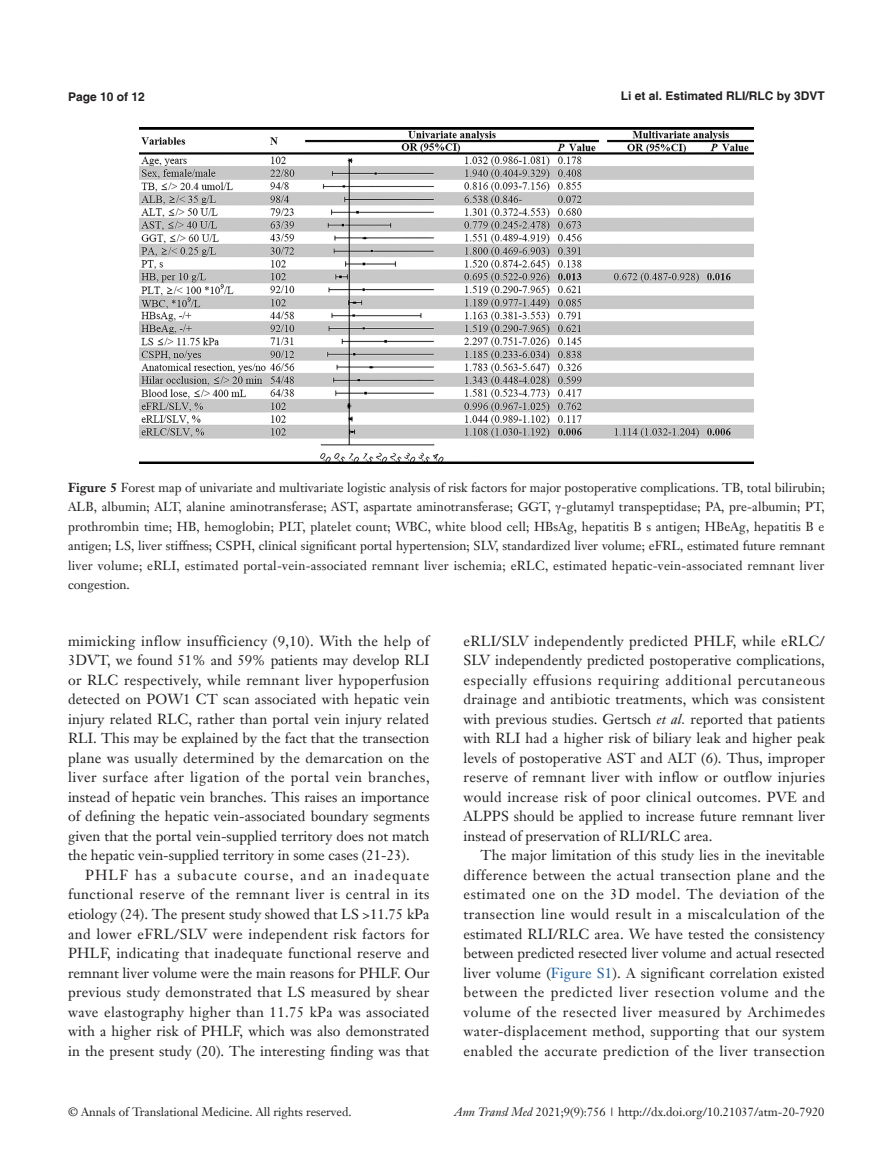
<style>
.page{position:relative;width:893px;height:1170px;background:#fff}
.page>*{position:absolute;margin:0;border:0;box-sizing:border-box;transform-origin:0 0}
.t1{font:14.25px/19.5px "Janson Text LT";letter-spacing:.005em;color:#231f20;text-align:justify}
.t2{font:12.75px/19.5px "Janson Text LT";letter-spacing:.02em;color:#231f20;text-align:justify}
.t3{font:12px "Janson Text LT";color:#231f20}
.t4{font:700 12px "Helvetica";color:#231f20}
.s1{font-weight:700}
.s2{font-family:"Times New Roman"}
.s3{font-style:italic}
.s4{color:#175d9e}
</style>
<div class="page">
<img style="left:139px;top:128px;width:615px;height:335px">
<p class="t4" style="left:68px;top:89px;width:78px">Page 10 of 12</p>
<p class="t4" style="left:621px;top:88px;width:206px">Li et al. Estimated RLI/RLC by 3DVT</p>
<p class="t2" style="left:68px;top:477px;width:758px"><span class="s1">Figure 5</span> Forest map of univariate and multivariate logistic analysis of risk factors for major postoperative complications. TB, total bilirubin; ALB, albumin; ALT, alanine aminotransferase; AST, aspartate aminotransferase; GGT, <span class="s2">γ</span>-glutamyl transpeptidase; PA, pre-albumin; PT, prothrombin time; HB, hemoglobin; PLT, platelet count; WBC, white blood cell; HBsAg, hepatitis B s antigen; HBeAg, hepatitis B e antigen; LS, liver stiffness; CSPH, clinical significant portal hypertension; SLV, standardized liver volume; eFRL, estimated future remnant liver volume; eRLI, estimated portal-vein-associated remnant liver ischemia; eRLC, estimated hepatic-vein-associated remnant liver congestion.</p>
<p class="t1" style="left:68px;top:631px;width:363px">mimicking inflow insufficiency (9,10). With the help of 3DVT, we found 51% and 59% patients may develop RLI or RLC respectively, while remnant liver hypoperfusion detected on POW1 CT scan associated with hepatic vein injury related RLC, rather than portal vein injury related RLI. This may be explained by the fact that the transection plane was usually determined by the demarcation on the liver surface after ligation of the portal vein branches, instead of hepatic vein branches. This raises an importance of defining the hepatic vein-associated boundary segments given that the portal vein-supplied territory does not match the hepatic vein-supplied territory in some cases (21-23).</p>
<p class="t1" style="left:68px;top:865px;width:363px;text-indent:17px">PHLF has a subacute course, and an inadequate functional reserve of the remnant liver is central in its etiology (24). The present study showed that LS &gt;11.75 kPa and lower eFRL/SLV were independent risk factors for PHLF, indicating that inadequate functional reserve and remnant liver volume were the main reasons for PHLF. Our previous study demonstrated that LS measured by shear wave elastography higher than 11.75 kPa was associated with a higher risk of PHLF, which was also demonstrated in the present study (20). The interesting finding was that</p>
<p class="t1" style="left:463px;top:631px;width:363px">eRLI/SLV independently predicted PHLF, while eRLC/ SLV independently predicted postoperative complications, especially effusions requiring additional percutaneous drainage and antibiotic treatments, which was consistent with previous studies. Gertsch <span class="s3">et al.</span> reported that patients with RLI had a higher risk of biliary leak and higher peak levels of postoperative AST and ALT (6). Thus, improper reserve of remnant liver with inflow or outflow injuries would increase risk of poor clinical outcomes. PVE and ALPPS should be applied to increase future remnant liver instead of preservation of RLI/RLC area.</p>
<p class="t1" style="left:463px;top:845px;width:363px;text-indent:17px">The major limitation of this study lies in the inevitable difference between the actual transection plane and the estimated one on the 3D model. The deviation of the transection line would result in a miscalculation of the estimated RLI/RLC area. We have tested the consistency between predicted resected liver volume and actual resected liver volume (<span class="s4">Figure S1</span>). A significant correlation existed between the predicted liver resection volume and the volume of the resected liver measured by Archimedes water-displacement method, supporting that our system enabled the accurate prediction of the liver transection</p>
<p class="t3" style="left:68px;top:1104px;width:285px">© Annals of Translational Medicine. All rights reserved.</p>
<p class="t3" style="left:454px;top:1104px;width:371px"><span class="s3">Ann Transl Med</span> 2021;9(9):756 | http://dx.doi.org/10.21037/atm-20-7920</p>
</div>
